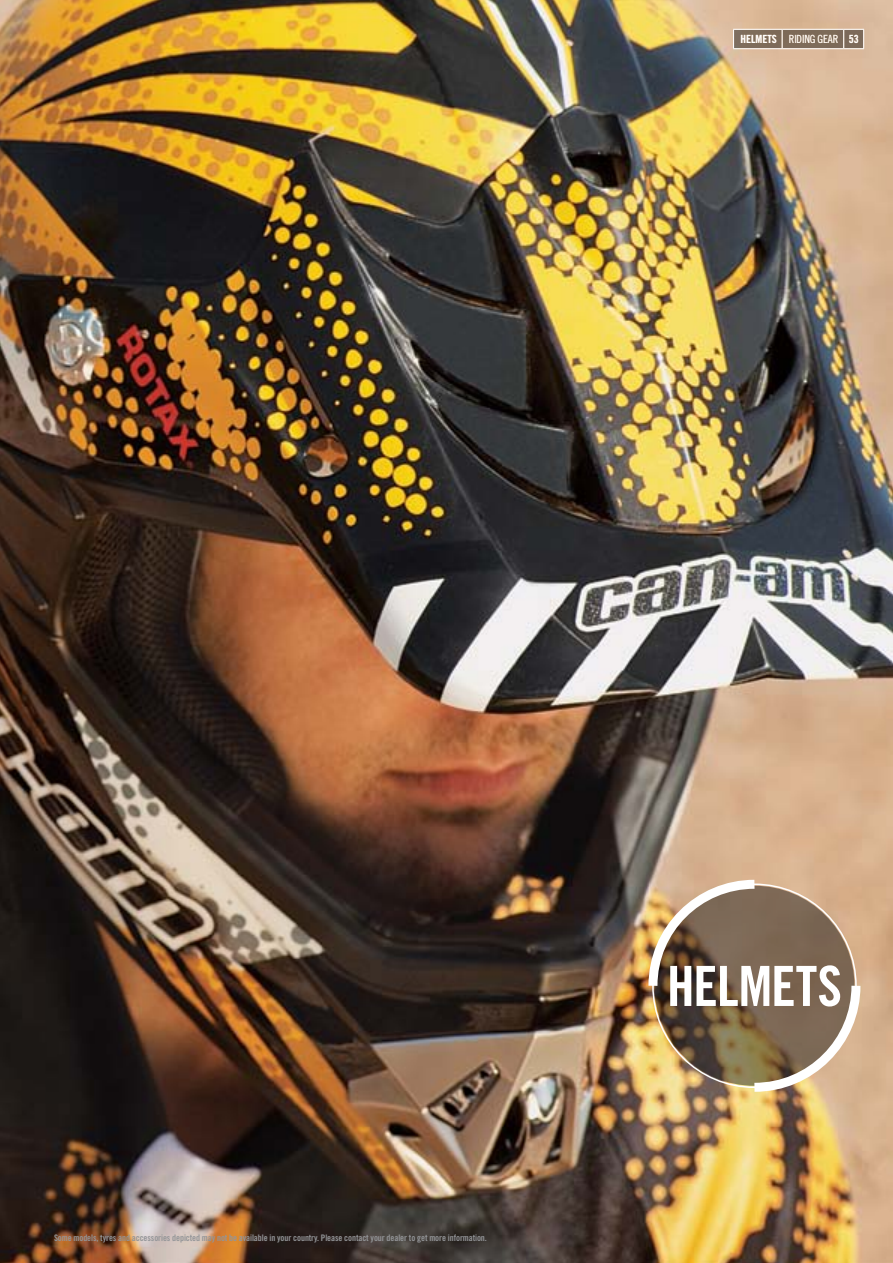
<style>
.page{position:relative;width:893px;height:1263px;background:#fff}
.page>*{position:absolute;margin:0;border:0;box-sizing:border-box;transform-origin:0 0}
.t1{font:55.5px "Trade Gothic LT Std Bd Cn 20";color:#fff}
.t2{font:11.25px "Trade Gothic LT Std Cn 18";letter-spacing:-.015em;color:#fff}
.t3{font:11.25px "Trade Gothic LT Std Bd Cn 20";color:#fff}
.t4{font:9px "Trade Gothic Bold Cond Twenty";letter-spacing:-.01em;color:#939598}
.s1{font-family:"Trade Gothic LT Std Bd Cn 20"}
</style>
<div class="page">
<img style="left:0;top:0;width:893px;height:1263px">
<img style="left:644px;top:875px;width:221px;height:221px">
<svg style="left:733px;top:29px;width:131px;height:20px;background:#8d7c6c"></svg>
<p class="t3" style="left:740px;top:32px;width:38px">HELMETS</p>
<p class="t2" style="left:789px;top:32px;width:71px">RIDING GEAR <span class="s1">53</span></p>
<p class="t4" style="left:54px;top:1232px;width:434px">Some models, tyres and accessories depicted may not be available in your country. Please contact your dealer to get more information.</p>
<h1 class="t1" style="left:667px;top:952px;width:26px">HELMETS</h1>
</div>
